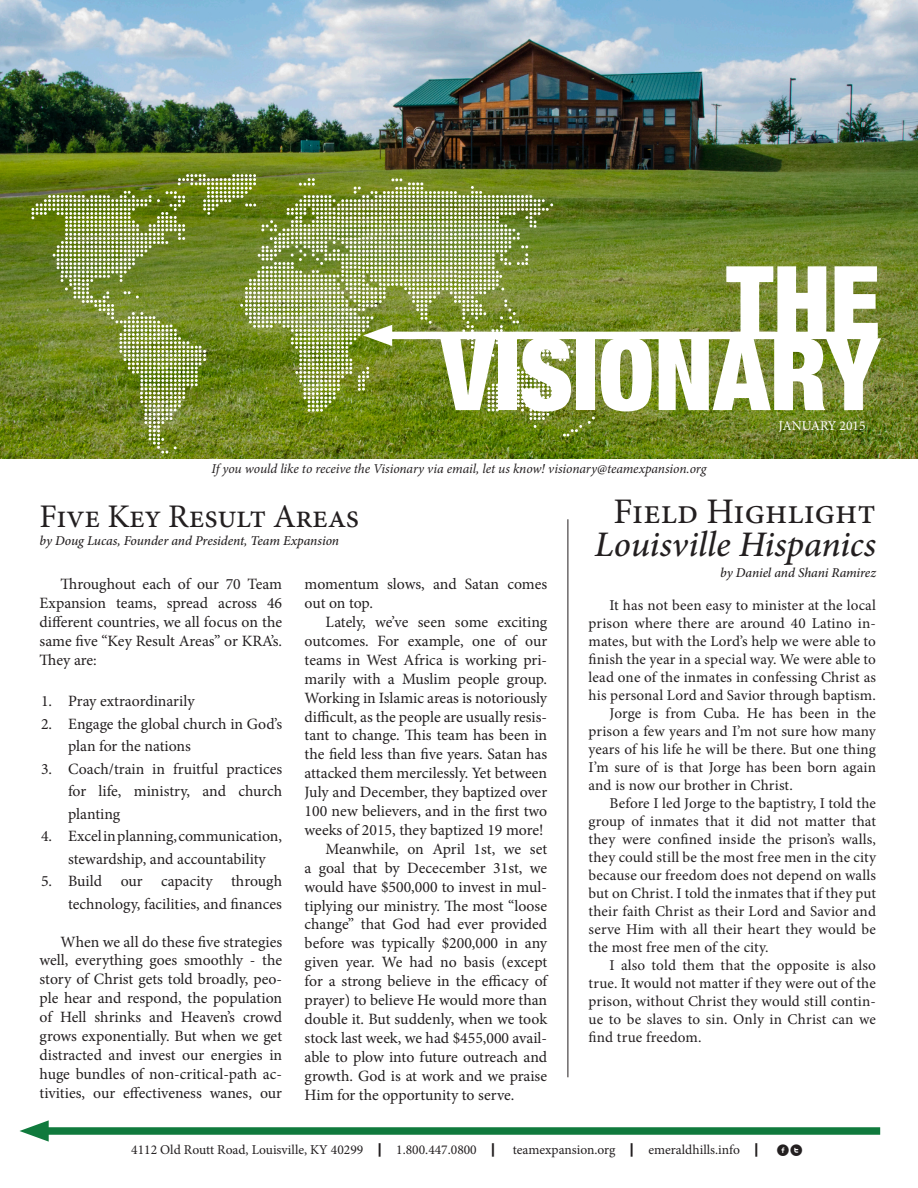
<style>
.page{position:relative;width:918px;height:1188px;background:#fff}
.page>*{position:absolute;margin:0;border:0;box-sizing:border-box;transform-origin:0 0}
.t1{font:100.5px/72px "Heavenetica Cond 9 Blk SH";color:#fff;text-align:right}
.t2{font:italic 500 36px/33px "Minion Pro";letter-spacing:-.005em;color:#231f20;text-align:center}
.t3{font:33px "Minion Pro";letter-spacing:-.01em;color:#231f20}
.t4{font:15.75px/18.9px "Minion Pro";color:#231f20;text-align:justify}
.t5{font:15px/18px "Minion Pro";letter-spacing:.01em;color:#231f20;text-align:justify}
.t6{font:13.5px "Minion Pro";color:#231f20}
.t7{font:italic 13.5px "Minion Pro";letter-spacing:-.005em;color:#231f20}
.t8{font:italic 500 13.5px "Minion Pro";letter-spacing:-.01em;color:#231f20}
.t9{font:13.5px "Minion Pro";color:#fff}
.s1{font-weight:400;font-style:normal}
.s2{font-family:"Bold"}
.s3{font-family:"Socialico";font-size:16.5px}
</style>
<div class="page">
<img style="left:0;top:0;width:918px;height:459px">
<div style="left:380px;top:332px;width:497px;height:7px;background:#fff"></div>
<svg style="left:32px;top:174px;width:563px;height:280px"></svg>
<div style="left:36px;top:1127px;width:844px;height:8px;background:#107a3d"></div>
<svg style="left:19px;top:1120px;width:30px;height:22px"></svg>
<hr style="left:568px;top:519px;width:1px;height:558px;background:#231f20">
<p class="t1" style="left:441px;top:264px;width:440px">THE<br>VISIONARY</p>
<p class="t9" style="left:779px;top:417px;width:88px">JANUARY 2015</p>
<p class="t7" style="left:212px;top:460px;width:496px">If you would like to receive the Visionary via email, let us know! visionary@teamexpansion.org</p>
<p class="t3" style="left:40px;top:494px;width:321px">Five Key Result Areas</p>
<p class="t8" style="left:40px;top:531px;width:301px">by Doug Lucas, Founder and President, Team Expansion</p>
<p class="t4" style="left:40px;top:575px;width:244px;text-indent:21px">Throughout each of our 70 Team Expansion teams, spread across 46 different countries, we all focus on the same five “Key Result Areas” or KRA’s.<br>They are:</p>
<p class="t4" style="left:41px;top:692px;width:155px">1. Pray extraordinarily</p>
<p class="t4" style="left:68px;top:713px;width:216px;line-height:22.5px;text-indent:-27px">2. Engage the global church in God’s plan for the nations</p>
<p class="t4" style="left:68px;top:758px;width:216px;line-height:22.5px;text-indent:-27px">3. Coach/train in fruitful practices for life, ministry, and church planting</p>
<p class="t4" style="left:68px;top:825px;width:216px;line-height:22.5px;text-indent:-27px">4. Excel in planning, communication, stewardship, and accountability</p>
<p class="t4" style="left:41px;top:870px;width:243px;line-height:22.5px;text-align:right">5. Build our capacity through technology, facilities, and finances</p>
<p class="t4" style="left:40px;top:932px;width:244px;text-indent:21px">When we all do these five strategies well, everything goes smoothly - the story of Christ gets told broadly, peo&shy;ple hear and respond, the population of Hell shrinks and Heaven’s crowd grows exponentially. But when we get distracted and invest our energies in huge bundles of non-critical-path ac&shy;tivities, our effectiveness wanes, our</p>
<p class="t4" style="left:305px;top:575px;width:244px">momentum slows, and Satan comes out on top.</p>
<p class="t4" style="left:305px;top:613px;width:244px;text-indent:21px">Lately, we’ve seen some exciting outcomes. For example, one of our teams in West Africa is working pri&shy;marily with a Muslim people group.<br>Working in Islamic areas is notoriously difficult, as the people are usually resis&shy;tant to change. This team has been in the field less than five years. Satan has attacked them mercilessly. Yet between July and December, they baptized over 100 new believers, and in the first two weeks of 2015, they baptized 19 more!</p>
<p class="t4" style="left:305px;top:839px;width:246px;text-indent:21px">Meanwhile, on April 1st, we set a goal that by Dececember 31st, we would have $500,000 to invest in mul&shy;tiplying our ministry. The most “loose change” that God had ever provided before was typically $200,000 in any given year. We had no basis (except for a strong believe in the efficacy of prayer) to believe He would more than double it. But suddenly, when we took stock last week, we had $455,000 avail&shy;able to plow into future outreach and growth. God is at work and we praise Him for the opportunity to serve.</p>
<p class="t2" style="left:595px;top:495px;width:283px"><span class="s1">Field Highlight<br></span>Louisville Hispanics</p>
<p class="t8" style="left:720px;top:563px;width:157px">by Daniel and Shani Ramirez</p>
<p class="t5" style="left:589px;top:597px;width:289px;text-indent:21px">It has not been easy to minister at the local prison where there are around 40 Latino in&shy;mates, but with the Lord’s help we were able to finish the year in a special way. We were able to lead one of the inmates in confessing Christ as his personal Lord and Savior through baptism.</p>
<p class="t5" style="left:589px;top:705px;width:289px;text-indent:21px">Jorge is from Cuba. He has been in the prison a few years and I’m not sure how many years of his life he will be there. But one thing I’m sure of is that Jorge has been born again and is now our brother in Christ.</p>
<p class="t5" style="left:589px;top:795px;width:289px;text-indent:21px">Before I led Jorge to the baptistry, I told the group of inmates that it did not matter that they were confined inside the prison’s walls, they could still be the most free men in the city because our freedom does not depend on walls but on Christ. I told the inmates that if they put their faith Christ as their Lord and Savior and serve Him with all their heart they would be the most free men of the city.</p>
<p class="t5" style="left:589px;top:957px;width:289px;text-indent:21px">I also told them that the opposite is also true. It would not matter if they were out of the prison, without Christ they would still contin&shy;ue to be slaves to sin. Only in Christ can we find true freedom.</p>
<p class="t6" style="left:131px;top:1141px;width:365px">4112 Old Routt Road, Louisville, KY 40299 <span class="s2">I</span> 1.800.447.0800 <span class="s2">I</span></p>
<p class="t6" style="left:513px;top:1141px;width:292px">teamexpansion.org <span class="s2">I</span> emeraldhills.info <span class="s2">I</span> <span class="s3">ft</span></p>
</div>
